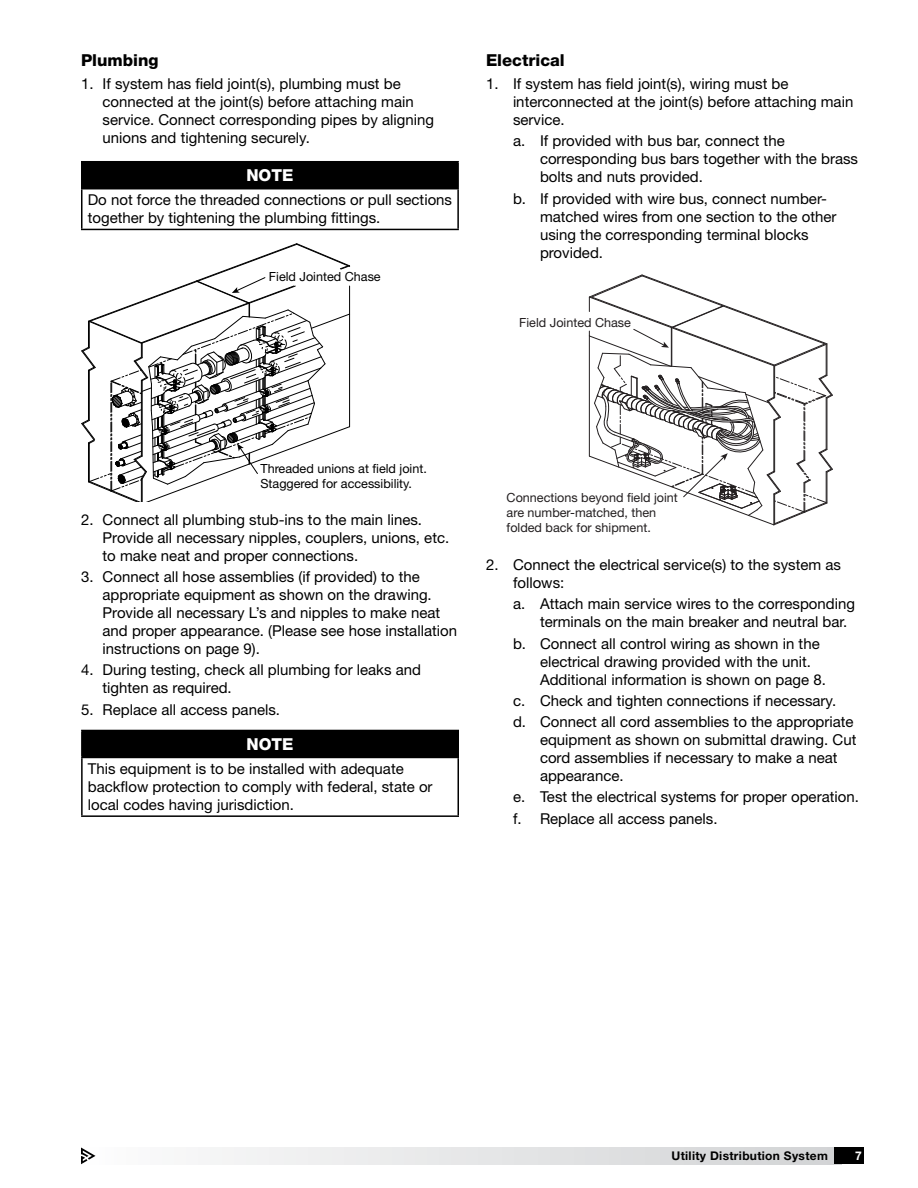
<style>
.page{position:relative;width:918px;height:1188px;background:#fff}
.page>*{position:absolute;margin:0;border:0;box-sizing:border-box;transform-origin:0 0}
.t1{font:800 16.5px "Helvetica Neue LT Std";color:#000}
.t2{font:800 16.5px "Helvetica Neue LT Std";color:#fff}
.t3{font:15px/18px "Helvetica Neue LT Std";color:#000}
.t4{font:12.6px/15.1px "Helvetica Neue LT Std";color:#231f20}
.t5{font:12.6px/15.1px "Helvetica Neue LT Std";color:#000}
.t6{font:700 12px "Helvetica Neue LT Std";letter-spacing:.025em;color:#000}
.t7{font:700 12px "Helvetica Neue LT Std";color:#fff}
</style>
<div class="page">
<div style="left:81px;top:1148px;width:760px;height:16px;background:linear-gradient(to right,#fcfcfd,#d1d3d4)"></div>
<div style="left:834px;top:1148px;width:30px;height:16px;background:#000"></div>
<svg style="left:81px;top:1148px;width:15px;height:16px"></svg>
<div style="left:82px;top:162px;width:376px;height:27px;background:#000"></div>
<hr style="left:81px;top:161px;width:378px;height:1px;background:#000">
<svg style="left:81px;top:162px;width:1px;height:26px"></svg>
<hr style="left:457px;top:162px;width:2px;height:26px;background:#000">
<hr style="left:81px;top:188px;width:378px;height:1px;background:#000">
<hr style="left:81px;top:189px;width:1px;height:40px;background:#000">
<hr style="left:457px;top:189px;width:2px;height:40px;background:#000">
<hr style="left:81px;top:229px;width:378px;height:1px;background:#000">
<div style="left:82px;top:730px;width:376px;height:27px;background:#000"></div>
<hr style="left:81px;top:730px;width:378px;height:1px;background:#000">
<hr style="left:81px;top:731px;width:2px;height:26px;background:#000">
<svg style="left:458px;top:731px;width:1px;height:26px"></svg>
<hr style="left:81px;top:757px;width:378px;height:1px;background:#000">
<hr style="left:81px;top:758px;width:2px;height:57px;background:#000">
<hr style="left:458px;top:758px;width:1px;height:57px;background:#000">
<hr style="left:81px;top:815px;width:378px;height:2px;background:#000">
<svg style="left:81px;top:243px;width:269px;height:258px"></svg>
<svg style="left:589px;top:275px;width:244px;height:250px"></svg>
<p class="t1" style="left:81px;top:50px;width:79px">Plumbing</p>
<p class="t3" style="left:103px;top:75px;width:333px;text-indent:-22px">1. If system has field joint(s), plumbing must be connected at the joint(s) before attaching main service. Connect corresponding pipes by aligning unions and tightening securely.</p>
<p class="t2" style="left:246px;top:165px;width:49px">NOTE</p>
<p class="t3" style="left:88px;top:191px;width:366px">Do not force the threaded connections or pull sections together by tightening the plumbing fittings.</p>
<p class="t5" style="left:269px;top:269px;width:113px">Field Jointed Chase</p>
<p class="t1" style="left:486px;top:50px;width:80px">Electrical</p>
<p class="t3" style="left:513px;top:75px;width:342px;text-indent:-27px">1. If system has field joint(s), wiring must be interconnected at the joint(s) before attaching main service.</p>
<p class="t3" style="left:540px;top:132px;width:320px;text-indent:-27px">a. If provided with bus bar, connect the corresponding bus bars together with the brass bolts and nuts provided.</p>
<p class="t3" style="left:540px;top:189px;width:298px;text-indent:-27px">b. If provided with wire bus, connect number&shy;matched wires from one section to the other using the corresponding terminal blocks provided.</p>
<p class="t4" style="left:519px;top:315px;width:113px">Field Jointed Chase</p>
<p class="t5" style="left:260px;top:460px;width:168px">Threaded unions at field joint.<br>Staggered for accessibility.</p>
<p class="t3" style="left:103px;top:510px;width:348px;text-indent:-22px">2. Connect all plumbing stub-ins to the main lines.<br>Provide all necessary nipples, couplers, unions, etc. to make neat and proper connections.</p>
<p class="t3" style="left:103px;top:568px;width:356px;text-indent:-22px">3. Connect all hose assemblies (if provided) to the appropriate equipment as shown on the drawing.<br>Provide all necessary L’s and nipples to make neat and proper appearance. (Please see hose installation instructions on page 9).</p>
<p class="t3" style="left:103px;top:661px;width:320px;text-indent:-22px">4. During testing, check all plumbing for leaks and tighten as required.</p>
<p class="t3" style="left:81px;top:700px;width:201px">5. Replace all access panels.</p>
<p class="t2" style="left:247px;top:734px;width:49px">NOTE</p>
<p class="t3" style="left:88px;top:760px;width:346px">This equipment is to be installed with adequate backflow protection to comply with federal, state or local codes having jurisdiction.</p>
<p class="t4" style="left:507px;top:489px;width:173px">Connections beyond field joint are number-matched, then folded back for shipment.</p>
<p class="t3" style="left:513px;top:556px;width:330px;text-indent:-27px">2. Connect the electrical service(s) to the system as follows:</p>
<p class="t3" style="left:540px;top:595px;width:317px;text-indent:-27px">a. Attach main service wires to the corresponding terminals on the main breaker and neutral bar.</p>
<p class="t3" style="left:540px;top:634px;width:287px;text-indent:-27px">b. Connect all control wiring as shown in the electrical drawing provided with the unit.<br>Additional information is shown on page 8.</p>
<p class="t3" style="left:513px;top:690px;width:342px;line-height:21.3px">c. Check and tighten connections if necessary.<br>d. Connect all cord assemblies to the appropriate</p>
<p class="t3" style="left:540px;top:731px;width:318px">equipment as shown on submittal drawing. Cut cord assemblies if necessary to make a neat appearance.</p>
<p class="t3" style="left:513px;top:786px;width:347px;line-height:21.3px">e. Test the electrical systems for proper operation. f. Replace all access panels.</p>
<p class="t6" style="left:672px;top:1148px;width:158px">Utility Distribution System</p>
<p class="t7" style="left:855px;top:1148px;width:8px">7</p>
</div>
